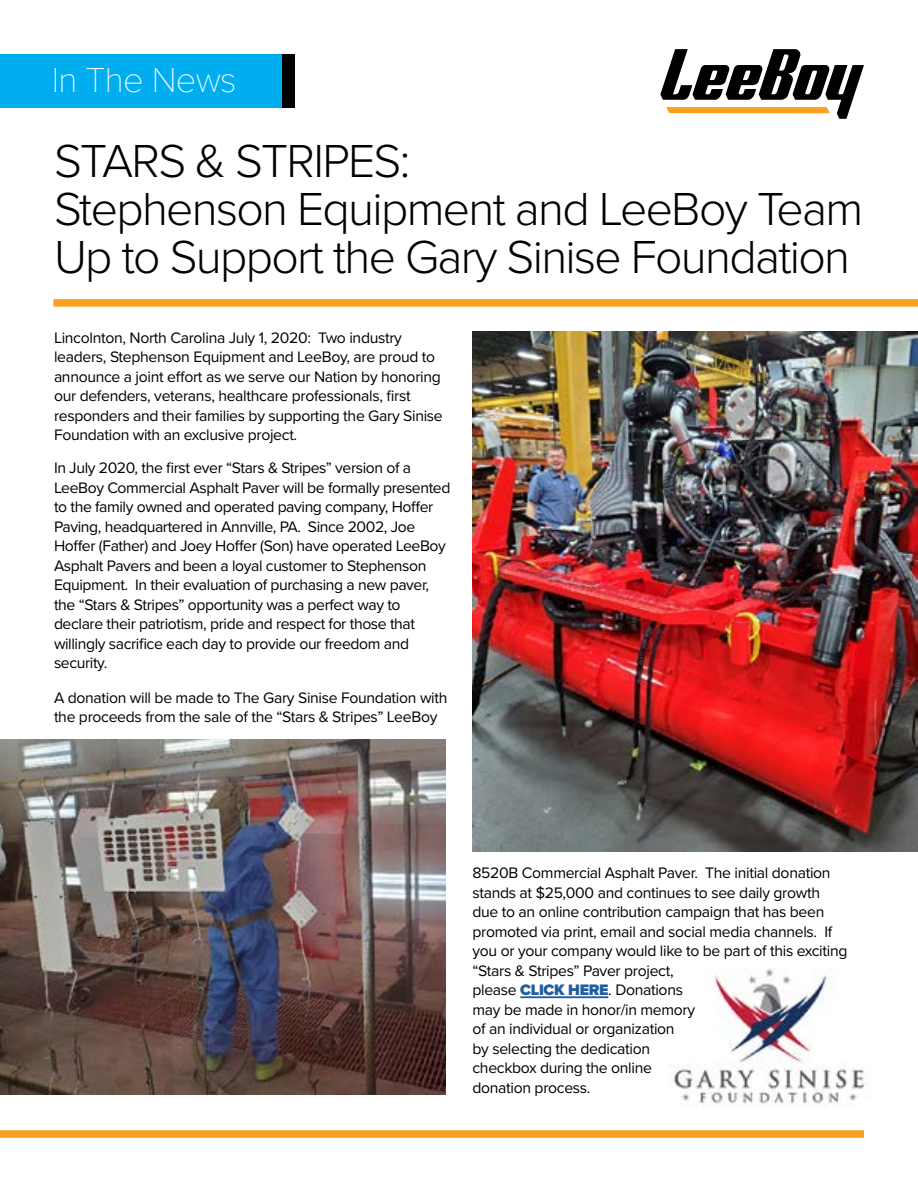
<style>
.page{position:relative;width:918px;height:1188px;background:#fff}
.page>*{position:absolute;margin:0;border:0;box-sizing:border-box;transform-origin:0 0}
.t1{font:300 48px/48px "Proxima Nova";letter-spacing:-.035em;color:#000}
.t2{font:100 36px "Proxima Nova T";letter-spacing:-.02em;color:#fff}
.t3{font:15.75px/19.5px "Proxima Nova";letter-spacing:-.02em;color:#000}
.s1{font-weight:900;color:#215e9e}
</style>
<div class="page">
<img style="left:670px;top:968px;width:196px;height:140px">
<hr style="left:520px;top:996px;width:88px;height:2px;background:#215e9e">
<svg style="left:660px;top:49px;width:204px;height:70px"></svg>
<div style="left:281px;top:54px;width:14px;height:53px;background:#000"></div>
<div style="left:0;top:54px;width:281px;height:53px;background:#00aeef"></div>
<div style="left:0;top:1130px;width:864px;height:8px;background:#f9a023"></div>
<div style="left:53px;top:299px;width:865px;height:8px;background:#f9a023"></div>
<img style="left:0;top:740px;width:446px;height:354px">
<img style="left:472px;top:331px;width:446px;height:520px">
<h2 class="t2" style="left:52px;top:58px;width:186px">In The News</h2>
<h1 class="t1" style="left:54px;top:138px;width:811px">STARS &amp; STRIPES:<br>Stephenson Equipment and LeeBoy Team<br>Up to Support the Gary Sinise Foundation</h1>
<p class="t3" style="left:54px;top:327px;width:390px">Lincolnton, North Carolina July 1, 2020: Two industry leaders, Stephenson Equipment and LeeBoy, are proud to announce a joint effort as we serve our Nation by honoring our defenders, veterans, healthcare professionals, first responders and their families by supporting the Gary Sinise Foundation with an exclusive project.</p>
<p class="t3" style="left:54px;top:458px;width:398px">In July 2020, the first ever “Stars &amp; Stripes” version of a LeeBoy Commercial Asphalt Paver will be formally presented to the family owned and operated paving company, Hoffer Paving, headquartered in Annville, PA. Since 2002, Joe Hoffer (Father) and Joey Hoffer (Son) have operated LeeBoy Asphalt Pavers and been a loyal customer to Stephenson Equipment. In their evaluation of purchasing a new paver, the “Stars &amp; Stripes” opportunity was a perfect way to declare their patriotism, pride and respect for those that willingly sacrifice each day to provide our freedom and security.</p>
<p class="t3" style="left:54px;top:687px;width:395px">A donation will be made to The Gary Sinise Foundation with the proceeds from the sale of the “Stars &amp; Stripes” LeeBoy</p>
<p class="t3" style="left:472px;top:863px;width:376px">8520B Commercial Asphalt Paver. The initial donation stands at $25,000 and continues to see daily growth due to an online contribution campaign that has been promoted via print, email and social media channels. If you or your company would like to be part of this exciting “Stars &amp; Stripes” Paver project,<br>please <span class="s1">CLICK HERE</span>. Donations<br>may be made in honor/in memory<br>of an individual or organization<br>by selecting the dedication<br>checkbox during the online<br>donation process.</p>
</div>
